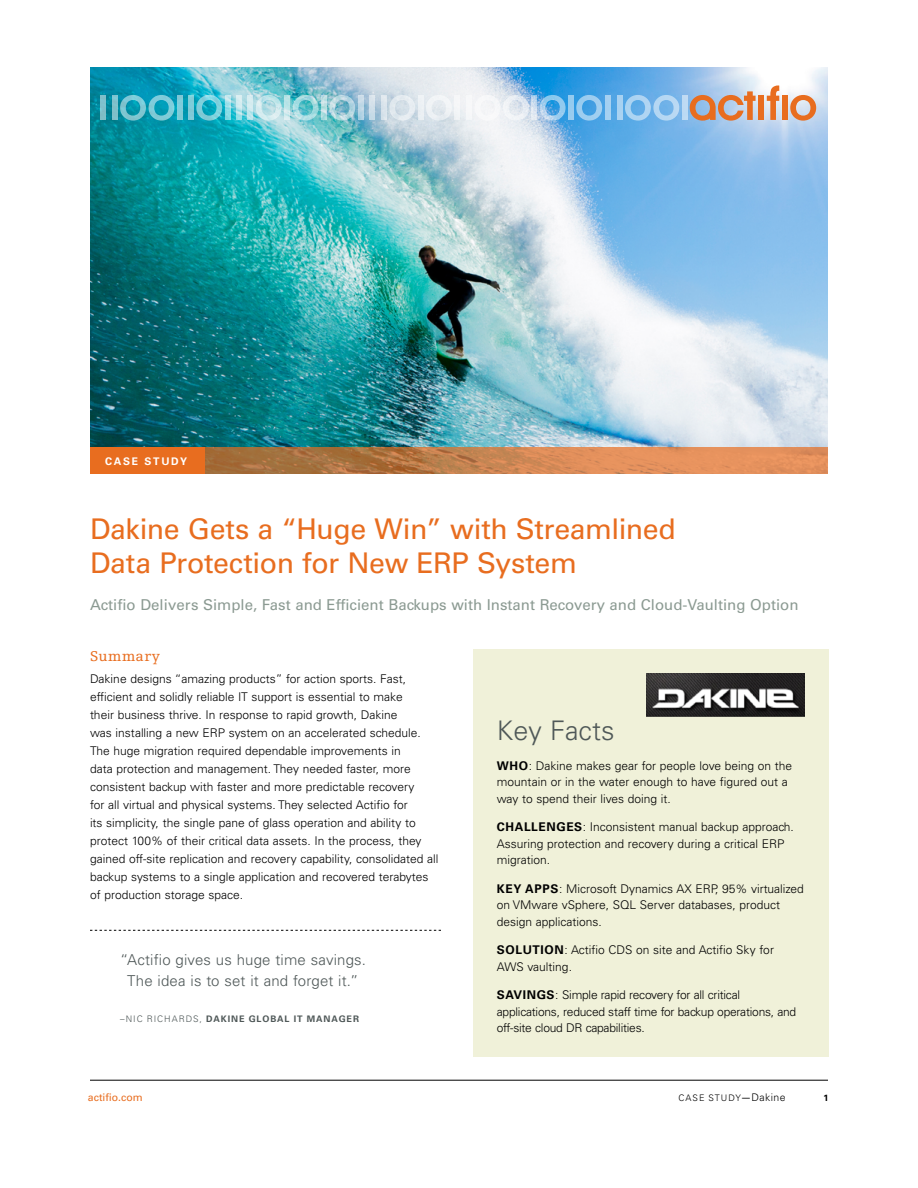
<style>
.page{position:relative;width:918px;height:1188px;background:#fff}
.page>*{position:absolute;margin:0;border:0;box-sizing:border-box;transform-origin:0 0}
.t1{font:28.5px/34.5px "Univers LT Std";letter-spacing:-.015em;color:#e86d1f}
.t2{font:300 27px "Univers";color:#4f5858}
.t3{font:15px "Univers LT Std";color:#8b9a92}
.t4{font:300 15px/21px "Univers LT Std";letter-spacing:.01em;color:#4f5858;text-align:center}
.t5{font:15px "Egyptienne F";letter-spacing:.03em;color:#e86d1f}
.t6{font:300 12px/18px "Univers LT Std";color:#000}
.t7{font:300 12px/16.5px "Univers LT Std";letter-spacing:-.02em;color:#000}
.t8{font:10.5px "Univers LT Std";color:#e86d1f}
.t9{font:700 10.5px "Univers";letter-spacing:.17em;color:#fff}
.t10{font:700 9px "Univers LT Std";letter-spacing:.1em;color:#4f5858}
.t11{font:300 9px "Univers LT Std";letter-spacing:.115em;color:#000}
.t12{font:700 9px "Univers LT Std";color:#000}
.s1{font-weight:300}
.s2{font-weight:700}
.s3{font-weight:400;font-size:10.5px}
.s4{font-size:10.5px}
</style>
<div class="page">
<img style="left:90px;top:68px;width:738px;height:379px">
<svg style="left:90px;top:930px;width:351px;height:1px"></svg>
<div style="left:682px;top:96px;width:5px;height:24px;background:#bedaf4"></div>
<div style="left:617px;top:96px;width:5px;height:24px;background:#a8d2f1"></div>
<div style="left:605px;top:96px;width:6px;height:24px;background:#a6d0f1"></div>
<div style="left:568px;top:96px;width:6px;height:24px;background:#96cbef"></div>
<svg style="left:576px;top:95px;width:26px;height:26px"></svg>
<div style="left:381px;top:96px;width:6px;height:24px;background:#dae4ec"></div>
<div style="left:370px;top:96px;width:5px;height:24px;background:#d0dfe9"></div>
<svg style="left:358px;top:96px;width:5px;height:24px"></svg>
<svg style="left:329px;top:95px;width:26px;height:26px"></svg>
<svg style="left:285px;top:96px;width:5px;height:24px"></svg>
<svg style="left:532px;top:96px;width:5px;height:24px"></svg>
<svg style="left:540px;top:95px;width:26px;height:26px"></svg>
<div style="left:466px;top:96px;width:6px;height:24px;background:#f7f7f9"></div>
<div style="left:454px;top:96px;width:6px;height:24px;background:#f4f6f8"></div>
<svg style="left:426px;top:95px;width:26px;height:26px"></svg>
<div style="left:418px;top:96px;width:5px;height:24px;background:#ebf0f4"></div>
<svg style="left:389px;top:95px;width:26px;height:26px"></svg>
<svg style="left:321px;top:96px;width:6px;height:24px"></svg>
<svg style="left:293px;top:95px;width:26px;height:26px"></svg>
<svg style="left:625px;top:95px;width:54px;height:26px"></svg>
<svg style="left:475px;top:95px;width:54px;height:26px"></svg>
<svg style="left:112px;top:96px;width:6px;height:24px"></svg>
<div style="left:101px;top:96px;width:5px;height:24px;background:#7fbfc9"></div>
<svg style="left:248px;top:96px;width:5px;height:24px"></svg>
<svg style="left:236px;top:96px;width:6px;height:24px"></svg>
<svg style="left:256px;top:95px;width:26px;height:26px"></svg>
<svg style="left:225px;top:96px;width:5px;height:24px"></svg>
<div style="left:188px;top:96px;width:6px;height:24px;background:#7fcbd8"></div>
<div style="left:177px;top:96px;width:6px;height:24px;background:#7fcbd9"></div>
<svg style="left:120px;top:95px;width:54px;height:26px"></svg>
<svg style="left:196px;top:95px;width:26px;height:26px"></svg>
<div style="left:758px;top:96px;width:6px;height:24px;background:#e86d1f"></div>
<div style="left:782px;top:96px;width:6px;height:24px;background:#e86d1f"></div>
<svg style="left:790px;top:95px;width:26px;height:26px"></svg>
<svg style="left:690px;top:91px;width:66px;height:30px"></svg>
<svg style="left:767px;top:85px;width:12px;height:35px"></svg>
<hr style="left:90px;top:1080px;width:738px;height:1px;background:#000">
<div style="left:473px;top:649px;width:355px;height:407px;background:#f0f1d9"></div>
<div style="left:90px;top:447px;width:115px;height:27px;background:#e86d1f"></div>
<svg style="left:205px;top:447px;width:623px;height:27px"></svg>
<img style="left:646px;top:674px;width:158px;height:43px">
<p class="t9" style="left:105px;top:455px;width:84px">CASE STUDY</p>
<h1 class="t1" style="left:90px;top:512px;width:588px">Dakine Gets a “Huge Win” with Streamlined<br>Data Protection for New ERP System</h1>
<p class="t3" style="left:90px;top:596px;width:710px">Actifio Delivers Simple, Fast and Efficient Backups with Instant Recovery and Cloud-Vaulting Option</p>
<p class="t5" style="left:90px;top:647px;width:72px">Summary</p>
<p class="t6" style="left:90px;top:670px;width:350px">Dakine designs “amazing products” for action sports. Fast, efficient and solidly reliable IT support is essential to make<br>their business thrive. In response to rapid growth, Dakine<br>was installing a new ERP system on an accelerated schedule.<br>The huge migration required dependable improvements in<br>data protection and management. They needed faster, more consistent backup with faster and more predictable recovery<br>for all virtual and physical systems. They selected Actifio for<br>its simplicity, the single pane of glass operation and ability to protect 100% of their critical data assets. In the process, they gained off-site replication and recovery capability, consolidated all backup systems to a single application and recovered terabytes of production storage space.</p>
<p class="t4" style="left:120px;top:949px;width:248px">“Actifio gives us huge time savings.<br>The idea is to set it and forget it.”</p>
<p class="t10" style="left:120px;top:1014px;width:241px"><span class="s1">–NIC RICHARDS,</span> DAKINE GLOBAL IT MANAGER</p>
<h2 class="t2" style="left:497px;top:714px;width:119px">Key Facts</h2>
<p class="t6" style="left:497px;top:757px;width:297px;line-height:16.5px"><span class="s2">WHO</span>: Dakine makes gear for people love being on the mountain or in the water enough to have figured out a way to spend their lives doing it.</p>
<p class="t6" style="left:497px;top:819px;width:298px;line-height:16.5px"><span class="s2">CHALLENGES</span>: Inconsistent manual backup approach.<br>Assuring protection and recovery during a critical ERP migration.</p>
<p class="t6" style="left:497px;top:880px;width:309px;line-height:16.5px"><span class="s2">KEY APPS</span>: Microsoft Dynamics AX ERP, 95% virtualized on VMware vSphere, SQL Server databases, product design applications.</p>
<p class="t6" style="left:497px;top:942px;width:279px;line-height:16.5px"><span class="s2">SOLUTION</span>: Actifio CDS on site and Actifio Sky for<br>AWS vaulting.</p>
<p class="t7" style="left:497px;top:987px;width:301px"><span class="s2">SAVINGS</span>: Simple rapid recovery for all critical applications, reduced staff time for backup operations, and off-site cloud DR capabilities.</p>
<p class="t8" style="left:88px;top:1091px;width:56px">actifio.com</p>
<p class="t11" style="left:678px;top:1092px;width:109px">CASE STUDY<span class="s3">—</span><span class="s4">Dakine</span></p>
<p class="t12" style="left:823px;top:1092px;width:7px">1</p>
</div>
